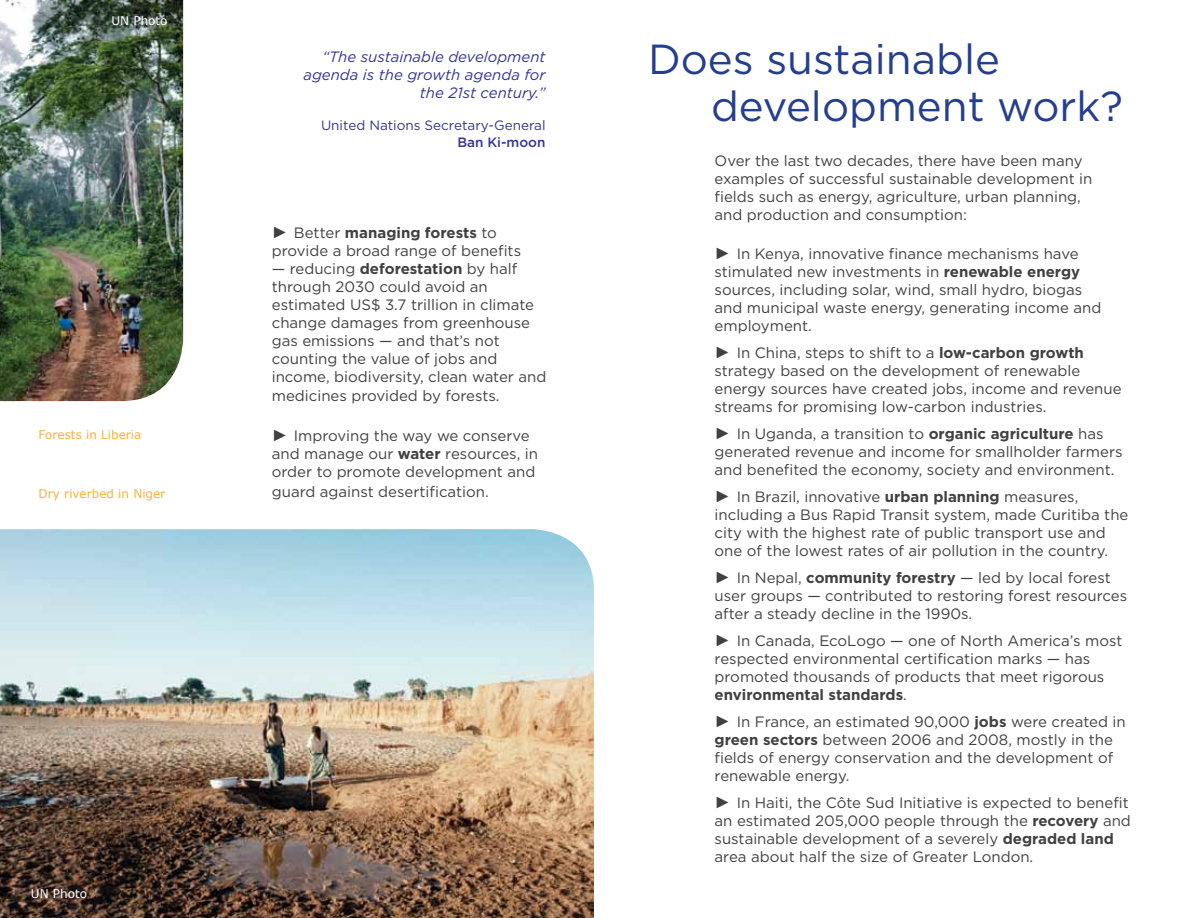
<style>
.page{position:relative;width:1188px;height:918px;background:#fff}
.page>*{position:absolute;margin:0;border:0;box-sizing:border-box;transform-origin:0 0}
.t1{font:42px/46.5px "Gotham";color:#243e90}
.t2{font:15px/18px "Gotham";color:#414042}
.t3{font:italic 15px/18px "Gotham";color:#339;text-align:right}
.t4{font:13.5px "Gotham";color:#339}
.t5{font:500 13.5px "Gotham";color:#339}
.t6{font:12px "Verdana";color:#faaf3a}
.t7{font:12px "Verdana";color:#fff}
.s1{font-family:"Times New Roman";font-size:16.5px}
.s2{font-weight:700}
</style>
<div class="page">
<img style="left:0;top:529px;width:594px;height:389px">
<img style="left:0;top:0;width:183px;height:401px">
<p class="t7" style="left:111px;top:13px;width:58px">UN Photo</p>
<p class="t6" style="left:39px;top:427px;width:104px">Forests in Liberia</p>
<p class="t6" style="left:39px;top:486px;width:128px">Dry riverbed in Niger</p>
<p class="t3" style="left:303px;top:48px;width:244px">“The sustainable development agenda is the growth agenda for the 21st century.”</p>
<p class="t4" style="left:321px;top:118px;width:226px">United Nations Secretary-General</p>
<p class="t5" style="left:457px;top:134px;width:90px">Ban Ki-moon</p>
<p class="t2" style="left:272px;top:223px;width:251px"><span class="s1">►</span> Better <span class="s2">managing forests</span> to provide a broad range of benefits</p>
<p class="t2" style="left:272px;top:259px;width:276px">— reducing <span class="s2">deforestation</span> by half through 2030 could avoid an estimated US$ 3.7 trillion in climate change damages from greenhouse gas emissions — and that’s not counting the value of jobs and income, biodiversity, clean water and</p>
<p class="t2" style="left:272px;top:387px;width:229px">medicines provided by forests.</p>
<p class="t2" style="left:272px;top:426px;width:268px"><span class="s1">►</span> Improving the way we conserve and manage our <span class="s2">water</span> resources, in order to promote development and</p>
<p class="t2" style="left:272px;top:482px;width:219px">guard against desertification.</p>
<p class="t7" style="left:31px;top:886px;width:58px">UN Photo</p>
<h1 class="t1" style="left:711px;top:35px;width:413px;text-indent:-63px">Does sustainable development work?</h1>
<p class="t2" style="left:715px;top:151px;width:379px">Over the last two decades, there have been many examples of successful sustainable development in fields such as energy, agriculture, urban planning, and production and consumption:</p>
<p class="t2" style="left:715px;top:245px;width:388px"><span class="s1">►</span> In Kenya, innovative finance mechanisms have stimulated new investments in <span class="s2">renewable energy </span>sources, including solar, wind, small hydro, biogas and municipal waste energy, generating income and employment.</p>
<p class="t2" style="left:715px;top:344px;width:409px"><span class="s1">►</span> In China, steps to shift to a <span class="s2">low-carbon growth </span>strategy based on the development of renewable energy sources have created jobs, income and revenue streams for promising low-carbon industries.</p>
<p class="t2" style="left:715px;top:425px;width:409px"><span class="s1">►</span> In Uganda, a transition to <span class="s2">organic agriculture</span> has generated revenue and income for smallholder farmers and benefited the economy, society and environment.</p>
<p class="t2" style="left:715px;top:488px;width:415px"><span class="s1">►</span> In Brazil, innovative <span class="s2">urban planning</span> measures, including a Bus Rapid Transit system, made Curitiba the city with the highest rate of public transport use and one of the lowest rates of air pollution in the country.</p>
<p class="t2" style="left:715px;top:569px;width:414px"><span class="s1">►</span> In Nepal, <span class="s2">community forestry</span> — led by local forest user groups — contributed to restoring forest resources after a steady decline in the 1990s.</p>
<p class="t2" style="left:715px;top:632px;width:409px"><span class="s1">►</span> In Canada, EcoLogo — one of North America’s most respected environmental certification marks — has promoted thousands of products that meet rigorous <span class="s2">environmental standards</span>.</p>
<p class="t2" style="left:715px;top:713px;width:413px"><span class="s1">►</span> In France, an estimated 90,000 <span class="s2">jobs</span> were created in <span class="s2">green sectors</span> between 2006 and 2008, mostly in the fields of energy conservation and the development of renewable energy.</p>
<p class="t2" style="left:715px;top:794px;width:418px"><span class="s1">►</span> In Haiti, the Côte Sud Initiative is expected to benefit an estimated 205,000 people through the <span class="s2">recovery</span> and sustainable development of a severely <span class="s2">degraded land </span>area about half the size of Greater London.</p>
</div>
